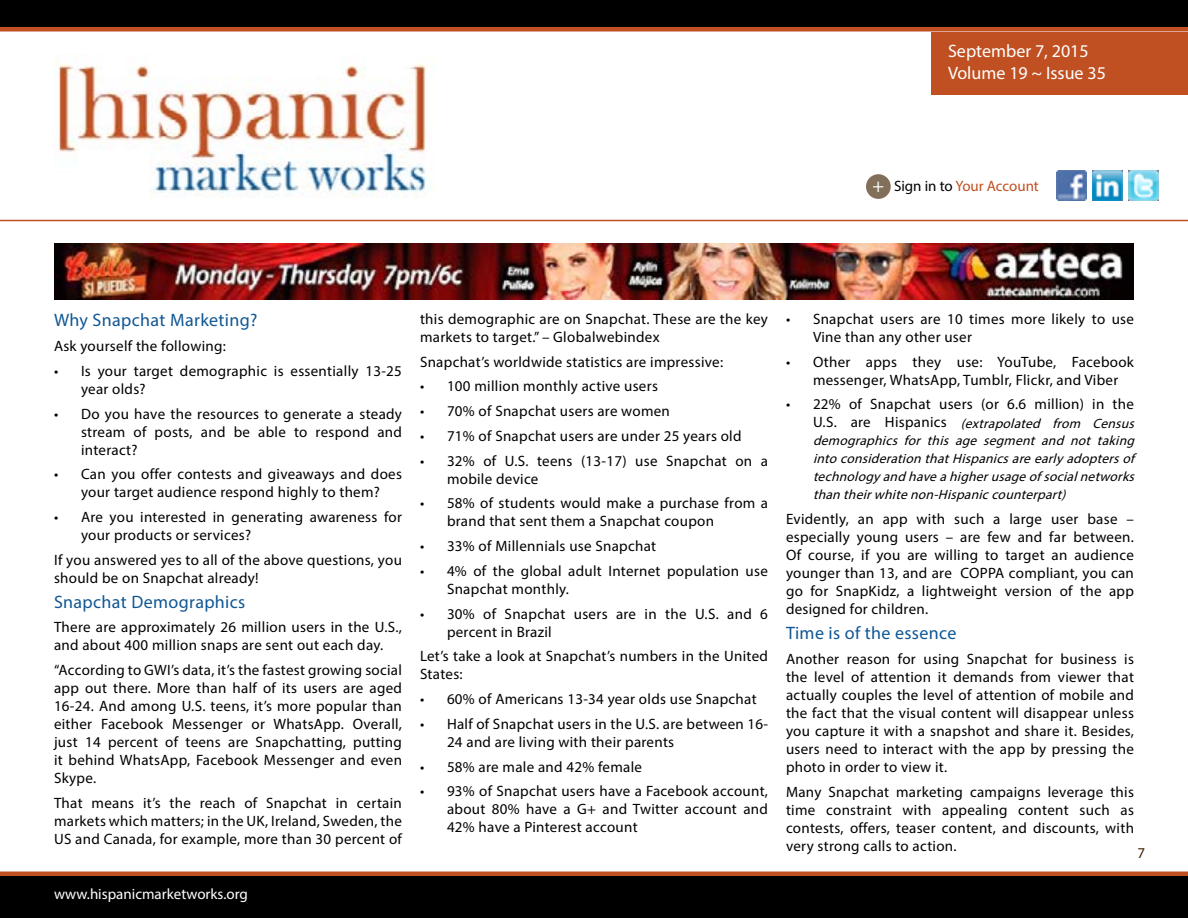
<style>
.page{position:relative;width:1188px;height:918px;background:#fff}
.page>*{position:absolute;margin:0;border:0;box-sizing:border-box;transform-origin:0 0}
.t1{font:18px "Myriad Pro";letter-spacing:.02em;color:#105794}
.t2{font:18px/21.6px "Myriad Pro";color:#fff}
.t3{font:15px/18px "Myriad Pro";letter-spacing:.02em;color:#000}
.t4{font:15px "Myriad Pro";color:#fff}
.t5{font:15px "Myriad Pro";color:#c05021}
.t6{font:15px "Myriad Pro";color:#3f2100}
.t7{font:italic 13.5px/18px "Myriad Pro";color:#000;text-align:justify}
.s1{font-size:19.5px;color:#fff}
.s2{color:#000}
.s3{font-style:normal;font-size:15px}
</style>
<div class="page">
<div style="left:0;top:874px;width:1188px;height:44px;background:#000"></div>
<hr style="left:0;top:872px;width:1188px;height:4px;background:#c05021">
<div style="left:0;top:27px;width:1188px;height:5px;background:#c05021"></div>
<div style="left:932px;top:32px;width:256px;height:62px;background:#c05021"></div>
<img style="left:1057px;top:170px;width:30px;height:30px">
<img style="left:1129px;top:170px;width:30px;height:30px">
<img style="left:1093px;top:170px;width:30px;height:30px">
<div style="left:866px;top:174px;width:25px;height:25px;background:#826f59;border-radius:50%"></div>
<div style="left:0;top:0;width:1188px;height:27px;background:#000"></div>
<hr style="left:0;top:220px;width:1188px;height:1px;background:#c05021">
<img style="left:54px;top:54px;width:381px;height:144px">
<img style="left:54px;top:243px;width:1080px;height:56px">
<p class="t2" style="left:948px;top:40px;width:159px">September 7, 2015<br>Volume 19 ~ Issue 35</p>
<p class="t5" style="left:872px;top:177px;width:168px"><span class="s1">+</span> <span class="s2">Sign in to</span> Your Account</p>
<p class="t1" style="left:54px;top:309px;width:205px">Why Snapchat Marketing?</p>
<p class="t3" style="left:54px;top:337px;width:173px">Ask yourself the following:</p>
<p class="t3" style="left:81px;top:361px;width:323px;text-indent:-27px">• Is your target demographic is essentially 13-25 year olds?</p>
<p class="t3" style="left:81px;top:404px;width:323px;text-align:justify;text-indent:-27px">• Do you have the resources to generate a steady stream of posts, and be able to respond and interact?</p>
<p class="t3" style="left:54px;top:465px;width:350px;text-align:center">• Can you offer contests and giveaways and does your target audience respond highly to them?</p>
<p class="t3" style="left:81px;top:508px;width:323px;text-indent:-27px">• Are you interested in generating awareness for your products or services?</p>
<p class="t3" style="left:54px;top:550px;width:349px">If you answered yes to all of the above questions, you should be on Snapchat already!</p>
<p class="t1" style="left:54px;top:590px;width:193px">Snapchat Demographics</p>
<p class="t3" style="left:54px;top:618px;width:349px">There are approximately 26 million users in the U.S., and about 400 million snaps are sent out each day.</p>
<p class="t3" style="left:54px;top:661px;width:350px;text-align:justify">“According to GWI’s data, it’s the fastest growing social app out there. More than half of its users are aged 16-24. And among U.S. teens, it’s more popular than either Facebook Messenger or WhatsApp. Overall, just 14 percent of teens are Snapchatting, putting it behind WhatsApp, Facebook Messenger and even Skype.</p>
<p class="t3" style="left:54px;top:793px;width:350px;text-align:justify">That means it’s the reach of Snapchat in certain markets which matters; in the UK, Ireland, Sweden, the US and Canada, for example, more than 30 percent of</p>
<p class="t4" style="left:54px;top:884px;width:195px">www.hispanicmarketworks.org</p>
<p class="t3" style="left:420px;top:310px;width:350px">this demographic are on Snapchat. These are the key markets to target.” – Globalwebindex</p>
<p class="t3" style="left:420px;top:352px;width:305px">Snapchat’s worldwide statistics are impressive:</p>
<p class="t3" style="left:420px;top:377px;width:239px">• 100 million monthly active users</p>
<p class="t3" style="left:420px;top:402px;width:251px">• 70% of Snapchat users are women</p>
<p class="t3" style="left:420px;top:427px;width:323px">• 71% of Snapchat users are under 25 years old</p>
<p class="t3" style="left:447px;top:451px;width:323px;text-indent:-27px">• 32% of U.S. teens (13-17) use Snapchat on a mobile device</p>
<p class="t3" style="left:447px;top:494px;width:323px;text-indent:-27px">• 58% of students would make a purchase from a brand that sent them a Snapchat coupon</p>
<p class="t3" style="left:420px;top:537px;width:238px">• 33% of Millennials use Snapchat</p>
<p class="t3" style="left:447px;top:562px;width:322px;text-indent:-27px">• 4% of the global adult Internet population use<br>Snapchat monthly.</p>
<p class="t3" style="left:447px;top:604px;width:322px;text-indent:-27px">• 30% of Snapchat users are in the U.S. and 6 percent in Brazil</p>
<p class="t3" style="left:420px;top:647px;width:349px">Let’s take a look at Snapchat’s numbers in the United<br>States:</p>
<p class="t3" style="left:420px;top:690px;width:338px">• 60% of Americans 13-34 year olds use Snapchat</p>
<p class="t3" style="left:447px;top:715px;width:323px;text-indent:-27px">• Half of Snapchat users in the U.S. are between 16-<br>24 and are living with their parents</p>
<p class="t3" style="left:420px;top:757px;width:224px">• 58% are male and 42% female</p>
<p class="t3" style="left:447px;top:782px;width:323px;text-align:justify;text-indent:-27px">• 93% of Snapchat users have a Facebook account, about 80% have a G+ and Twitter account and 42% have a Pinterest account</p>
<p class="t3" style="left:813px;top:310px;width:323px;text-indent:-27px">• Snapchat users are 10 times more likely to use<br>Vine than any other user</p>
<p class="t3" style="left:813px;top:352px;width:323px;text-indent:-27px">• Other apps they use: YouTube, Facebook messenger, WhatsApp, Tumblr, Flickr, and Viber</p>
<p class="t3" style="left:786px;top:395px;width:350px">• 22% of Snapchat users (or 6.6 million) in the</p>
<p class="t7" style="left:813px;top:414px;width:327px"><span class="s3">U . S . a r e H i s p a n i c s</span> (extrapolated from Census demographics for this age segment and not taking into consideration thatHispanicsareearlyadoptersof technologyand haveahigherusageofsocialnetworks than theirwhitenon-Hispaniccounterpart)</p>
<p class="t3" style="left:786px;top:510px;width:350px;text-align:justify">Evidently, an app with such a large user base – especially young users – are few and far between.<br>Of course, if you are willing to target an audience younger than 13, and are COPPA compliant, you can go for SnapKidz, a lightweight version of the app designed for children.</p>
<p class="t1" style="left:786px;top:622px;width:172px">Time is of the essence</p>
<p class="t3" style="left:786px;top:649px;width:350px;text-align:justify">Another reason for using Snapchat for business is the level of attention it demands from viewer that actually couples the level of attention of mobile and the fact that the visual content will disappear unless you capture it with a snapshot and share it. Besides, users need to interact with the app by pressing the photo in order to view it.</p>
<p class="t3" style="left:786px;top:782px;width:350px;text-align:justify">Many Snapchat marketing campaigns leverage this time constraint with appealing content such as contests, offers, teaser content, and discounts, with very strong calls to action.</p>
<p class="t6" style="left:1137px;top:844px;width:9px">7</p>
</div>
